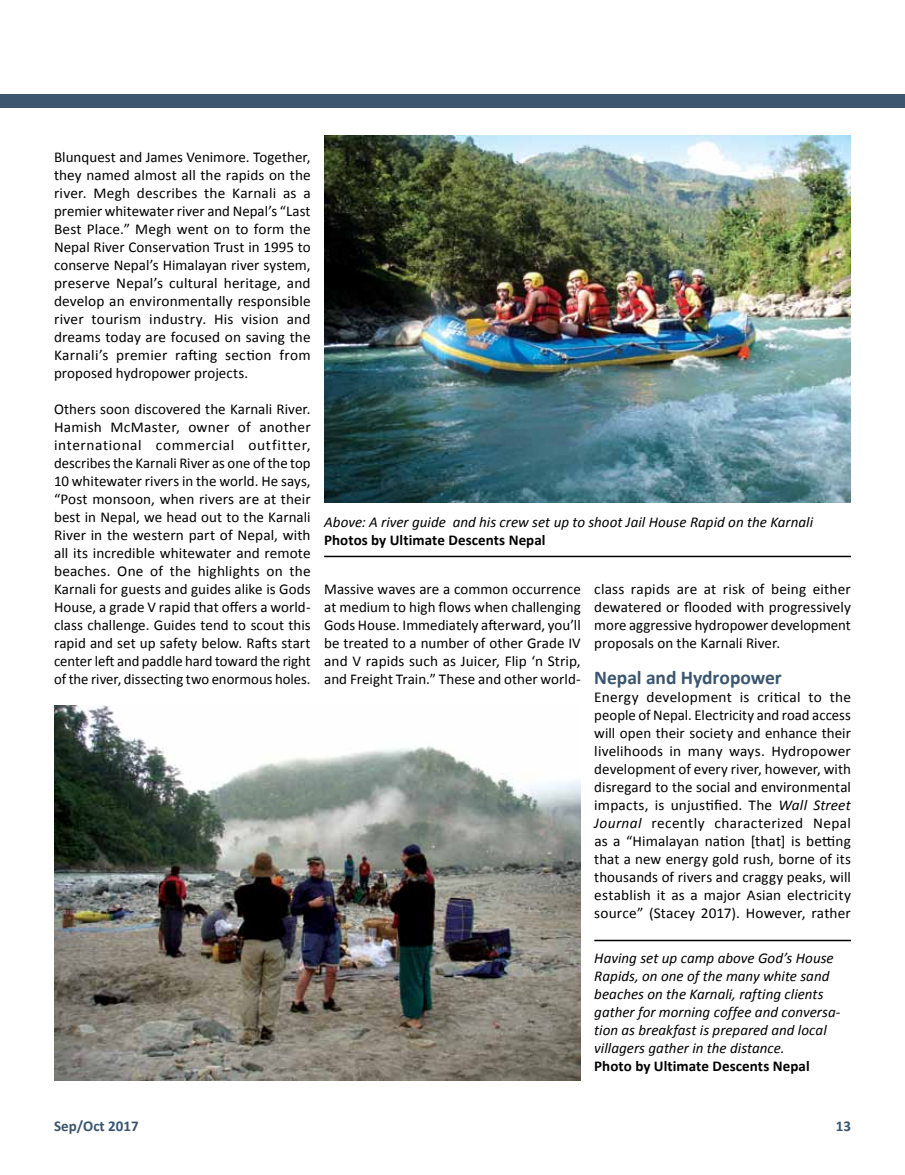
<style>
.page{position:relative;width:905px;height:1175px;background:#fff}
.page>*{position:absolute;margin:0;border:0;box-sizing:border-box;transform-origin:0 0}
.t1{font:700 19.5px "Calibri";color:#3b566e}
.t2{font:15px/18px "Calibri";letter-spacing:.005em;color:#000;text-align:justify}
.t3{font:italic 15px/18px "Calibri";color:#000}
.t4{font:700 15px "Calibri";letter-spacing:.005em;color:#000}
.t5{font:700 15px "Calibri";color:#3b566e}
.s1{font-style:italic}
</style>
<div class="page">
<img style="left:324px;top:135px;width:526px;height:367px">
<img style="left:54px;top:705px;width:526px;height:375px">
<div style="left:0;top:94px;width:904px;height:14px;background:#3b566e"></div>
<hr style="left:324px;top:555px;width:526px;height:2px;background:#000">
<hr style="left:594px;top:939px;width:256px;height:2px;background:#000">
<p class="t2" style="left:54px;top:147px;width:258px">Blunquest and James Venimore. Together, they named almost all the rapids on the river. Megh describes the Karnali as a premier whitewater river and Nepal’s “Last Best Place.” Megh went on to form the Nepal River Conservation Trust in 1995 to conserve Nepal’s Himalayan river system, preserve Nepal’s cultural heritage, and develop an environmentally responsible river tourism industry. His vision and dreams today are focused on saving the Karnali’s premier rafting section from proposed hydropower projects.</p>
<p class="t2" style="left:54px;top:399px;width:258px">Others soon discovered the Karnali River.<br>Hamish McMaster, owner of another international commercial outfitter, describes the Karnali River as one of the top 10 whitewater rivers in the world. He says, “Post monsoon, when rivers are at their best in Nepal, we head out to the Karnali River in the western part of Nepal, with all its incredible whitewater and remote beaches. One of the highlights on the Karnali for guests and guides alike is Gods House, a grade V rapid that offers a world&shy;class challenge. Guides tend to scout this rapid and set up safety below. Rafts start center left and paddle hard toward the right of the river, dissecting two enormous holes.</p>
<p class="t3" style="left:324px;top:512px;width:490px">Above: A river guide and his crew set up to shoot Jail House Rapid on the Karnali</p>
<p class="t4" style="left:324px;top:530px;width:223px">Photos by Ultimate Descents Nepal</p>
<p class="t2" style="left:324px;top:579px;width:258px">Massive waves are a common occurrence at medium to high flows when challenging Gods House. Immediately afterward, you’ll be treated to a number of other Grade IV and V rapids such as Juicer, Flip ‘n Strip, and Freight Train.” These and other world-</p>
<p class="t2" style="left:594px;top:579px;width:258px">class rapids are at risk of being either dewatered or flooded with progressively more aggressive hydropower development proposals on the Karnali River.</p>
<h1 class="t1" style="left:594px;top:665px;width:189px">Nepal and Hydropower</h1>
<p class="t2" style="left:594px;top:687px;width:258px">Energy development is critical to the people of Nepal. Electricity and road access will open their society and enhance their livelihoods in many ways. Hydropower development of every river, however, with disregard to the social and environmental impacts, is unjustified. The <span class="s1">Wall Street Journal</span> recently characterized Nepal as a “Himalayan nation [that] is betting that a new energy gold rush, borne of its thousands of rivers and craggy peaks, will establish it as a major Asian electricity source” (Stacey 2017). However, rather</p>
<p class="t3" style="left:594px;top:948px;width:248px">Having set up camp above God’s House Rapids, on one of the many white sand beaches on the Karnali, rafting clients gather for morning coffee and conversa&shy;tion as breakfast is prepared and local villagers gather in the distance.</p>
<p class="t4" style="left:594px;top:1056px;width:217px">Photo by Ultimate Descents Nepal</p>
<p class="t5" style="left:54px;top:1116px;width:86px">Sep/Oct 2017</p>
<p class="t5" style="left:835px;top:1116px;width:17px">13</p>
</div>
